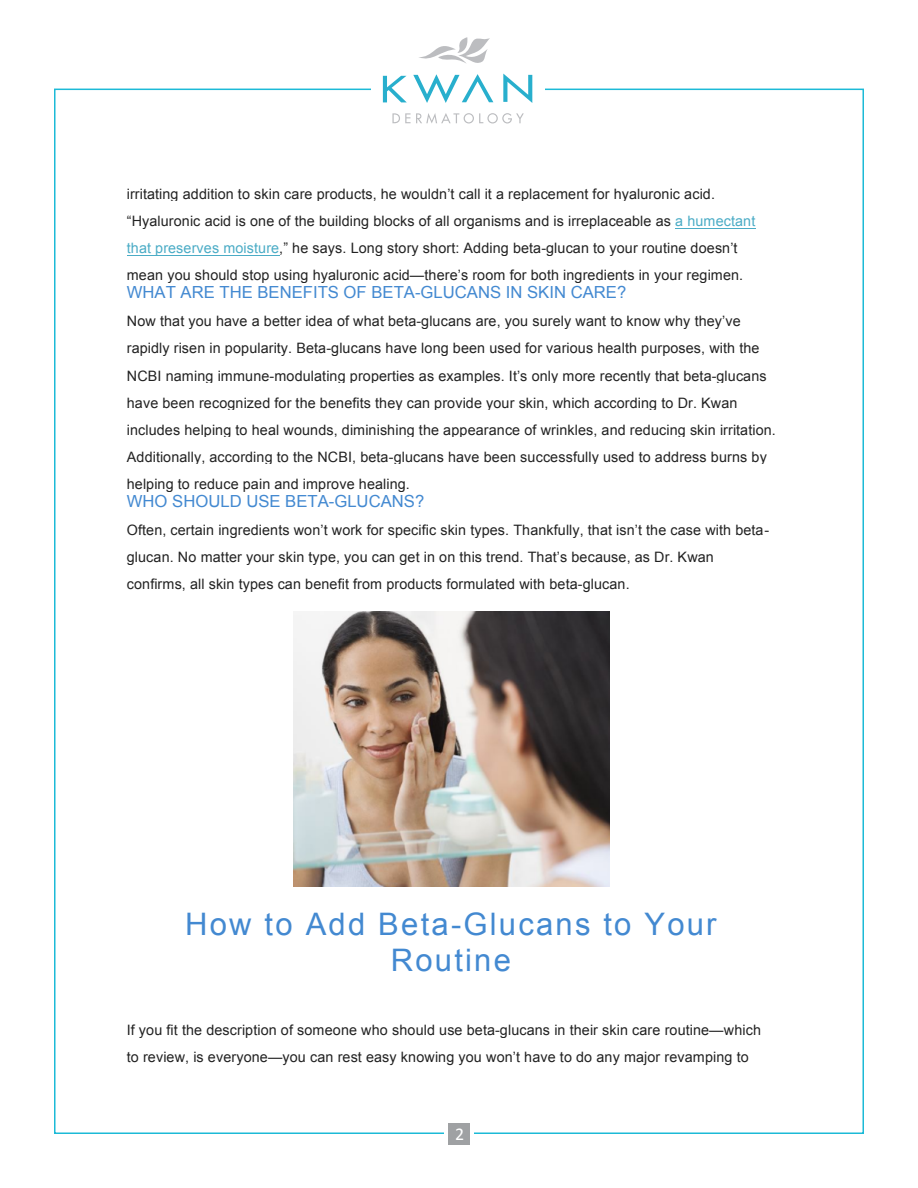
<style>
.page{position:relative;width:918px;height:1188px;background:#fff}
.page>*{position:absolute;margin:0;border:0;box-sizing:border-box;transform-origin:0 0}
.t1{font:31.05px/36px "Arial";letter-spacing:.07em;color:#4389d1;text-align:center}
.t2{font:18px "Calibri";color:#fff}
.t3{font:16.65px "Arial";color:#4389d1}
.t4{font:14.4px/27.2px "Arial";letter-spacing:.01em;color:#222}
.s1{color:#4bacc6}
</style>
<div class="page">
<svg style="left:383px;top:76px;width:24px;height:26px"></svg>
<svg style="left:413px;top:74px;width:80px;height:29px"></svg>
<svg style="left:503px;top:74px;width:29px;height:29px"></svg>
<svg style="left:392px;top:113px;width:132px;height:10px"></svg>
<svg style="left:419px;top:37px;width:71px;height:26px"></svg>
<div style="left:448px;top:1123px;width:22px;height:22px;background:#9fa1a3"></div>
<hr style="left:675px;top:228px;width:81px;height:1px;background:#4bacc6">
<hr style="left:127px;top:255px;width:152px;height:1px;background:#4bacc6">
<img style="left:294px;top:612px;width:316px;height:275px">
<p class="t4" style="left:127px;top:180px;width:630px">irritating addition to skin care products, he wouldn’t call it a replacement for hyaluronic acid. “Hyaluronic acid is one of the building blocks of all organisms and is irreplaceable as <span class="s1">a humectant that preserves moisture</span>,” he says. Long story short: Adding beta-glucan to your routine doesn’t mean you should stop using hyaluronic acid—there’s room for both ingredients in your regimen.</p>
<p class="t3" style="left:127px;top:282px;width:501px">WHAT ARE THE BENEFITS OF BETA-GLUCANS IN SKIN CARE?</p>
<p class="t4" style="left:127px;top:308px;width:651px">Now that you have a better idea of what beta-glucans are, you surely want to know why they’ve rapidly risen in popularity. Beta-glucans have long been used for various health purposes, with the NCBI naming immune-modulating properties as examples. It’s only more recently that beta-glucans have been recognized for the benefits they can provide your skin, which according to Dr. Kwan includes helping to heal wounds, diminishing the appearance of wrinkles, and reducing skin irritation.<br>Additionally, according to the NCBI, beta-glucans have been successfully used to address burns by helping to reduce pain and improve healing.</p>
<p class="t3" style="left:127px;top:491px;width:299px">WHO SHOULD USE BETA-GLUCANS?</p>
<p class="t4" style="left:127px;top:517px;width:644px">Often, certain ingredients won’t work for specific skin types. Thankfully, that isn’t the case with beta&shy;glucan. No matter your skin type, you can get in on this trend. That’s because, as Dr. Kwan confirms, all skin types can benefit from products formulated with beta-glucan.</p>
<p class="t1" style="left:185px;top:906px;width:533px">How to Add Beta-Glucans to Your<br>Routine</p>
<p class="t4" style="left:127px;top:1017px;width:636px">If you fit the description of someone who should use beta-glucans in their skin care routine—which to review, is everyone—you can rest easy knowing you won’t have to do any major revamping to</p>
<p class="t2" style="left:455px;top:1123px;width:11px">2</p>
</div>
